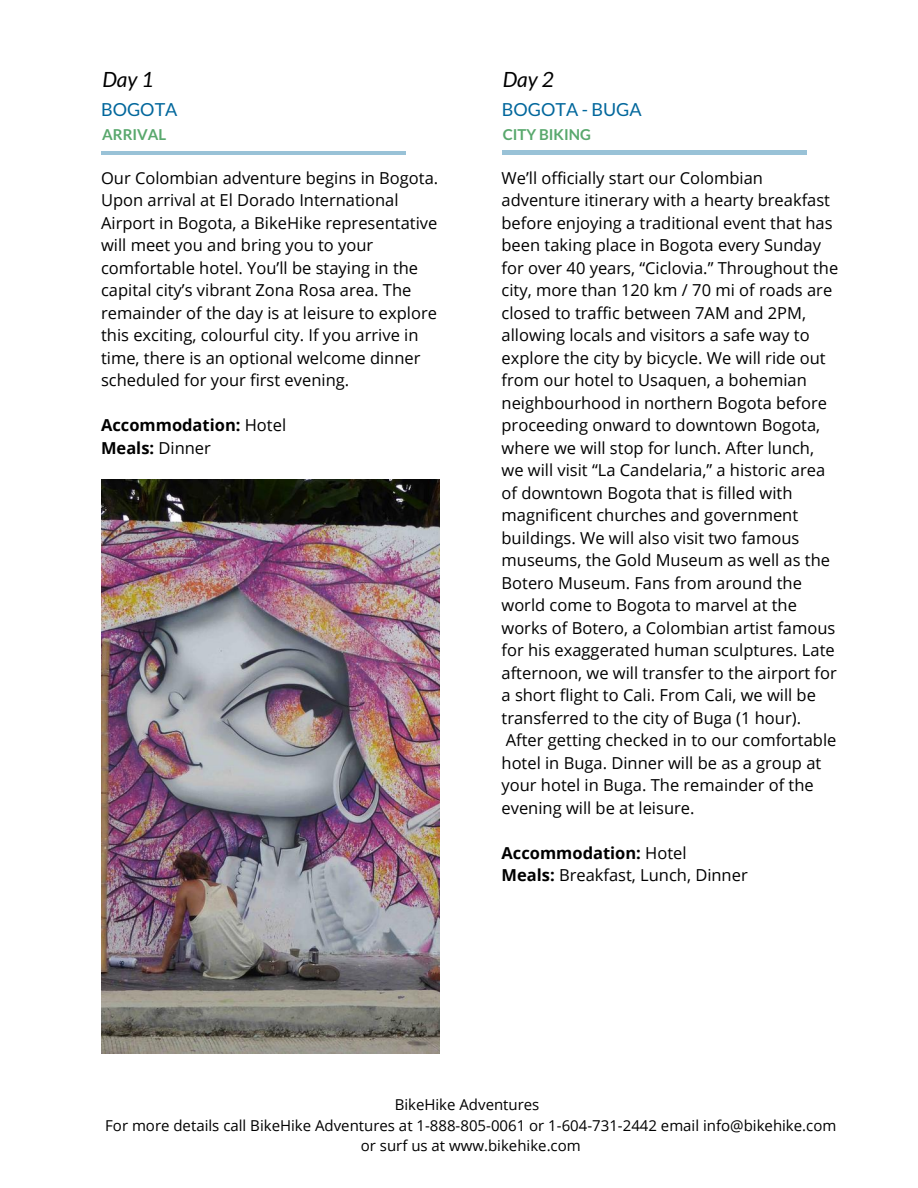
<style>
.page{position:relative;width:918px;height:1188px;background:#fff}
.page>*{position:absolute;margin:0;border:0;box-sizing:border-box;transform-origin:0 0}
.t1{font:italic 21px "Lato";color:#000}
.t2{font:18px "Lato";color:#02679c}
.t3{font:16.5px/22.5px "Open Sans";color:#000}
.t4{font:700 16.5px/22.5px "Open Sans";color:#000}
.t5{font:15px/20.2px "Open Sans";color:#000;text-align:center}
.t6{font:700 15px "Lato";color:#59a86d}
.s1{font-weight:400}
.s2{font-weight:700}
</style>
<div class="page">
<hr style="left:101px;top:151px;width:305px;height:3px;background:#02679c">
<hr style="left:502px;top:151px;width:305px;height:3px;background:#02679c">
<img style="left:101px;top:479px;width:339px;height:575px">
<p class="t1" style="left:102px;top:66px;width:53px">Day 1</p>
<p class="t2" style="left:101px;top:98px;width:78px">BOGOTA</p>
<p class="t6" style="left:102px;top:125px;width:66px">ARRIVAL</p>
<p class="t3" style="left:101px;top:166px;width:339px">Our Colombian adventure begins in Bogota.<br>Upon arrival at El Dorado International Airport in Bogota, a BikeHike representative will meet you and bring you to your comfortable hotel. You’ll be staying in the capital city’s vibrant Zona Rosa area. The remainder of the day is at leisure to explore this exciting, colourful city. If you arrive in time, there is an optional welcome dinner scheduled for your first evening.</p>
<p class="t4" style="left:101px;top:414px;width:187px">Accommodation: <span class="s1">Hotel<br></span>Meals: <span class="s1">Dinner</span></p>
<p class="t1" style="left:503px;top:66px;width:53px">Day 2</p>
<p class="t2" style="left:502px;top:98px;width:141px">BOGOTA - BUGA</p>
<p class="t6" style="left:503px;top:125px;width:90px">CITY BIKING</p>
<p class="t3" style="left:502px;top:166px;width:338px">We’ll officially start our Colombian adventure itinerary with a hearty breakfast before enjoying a traditional event that has been taking place in Bogota every Sunday for over 40 years, “Ciclovia.” Throughout the city, more than 120 km / 70 mi of roads are closed to traffic between 7AM and 2PM, allowing locals and visitors a safe way to explore the city by bicycle. We will ride out from our hotel to Usaquen, a bohemian neighbourhood in northern Bogota before proceeding onward to downtown Bogota, where we will stop for lunch. After lunch, we will visit “La Candelaria,” a historic area of downtown Bogota that is filled with magnificent churches and government buildings. We will also visit two famous museums, the Gold Museum as well as the Botero Museum. Fans from around the world come to Bogota to marvel at the works of Botero, a Colombian artist famous for his exaggerated human sculptures. Late afternoon, we will transfer to the airport for a short flight to Cali. From Cali, we will be transferred to the city of Buga (1 hour).<br>After getting checked in to our comfortable hotel in Buga. Dinner will be as a group at your hotel in Buga. The remainder of the evening will be at leisure.</p>
<p class="t3" style="left:502px;top:841px;width:248px"><span class="s2">Accommodation:</span> Hotel<br><span class="s2">Meals:</span> Breakfast, Lunch, Dinner</p>
<p class="t5" style="left:105px;top:1095px;width:733px">BikeHike Adventures<br>For more details call BikeHike Adventures at 1-888-805-0061 or 1-604-731-2442 email info@bikehike.com or surf us at www.bikehike.com</p>
</div>
